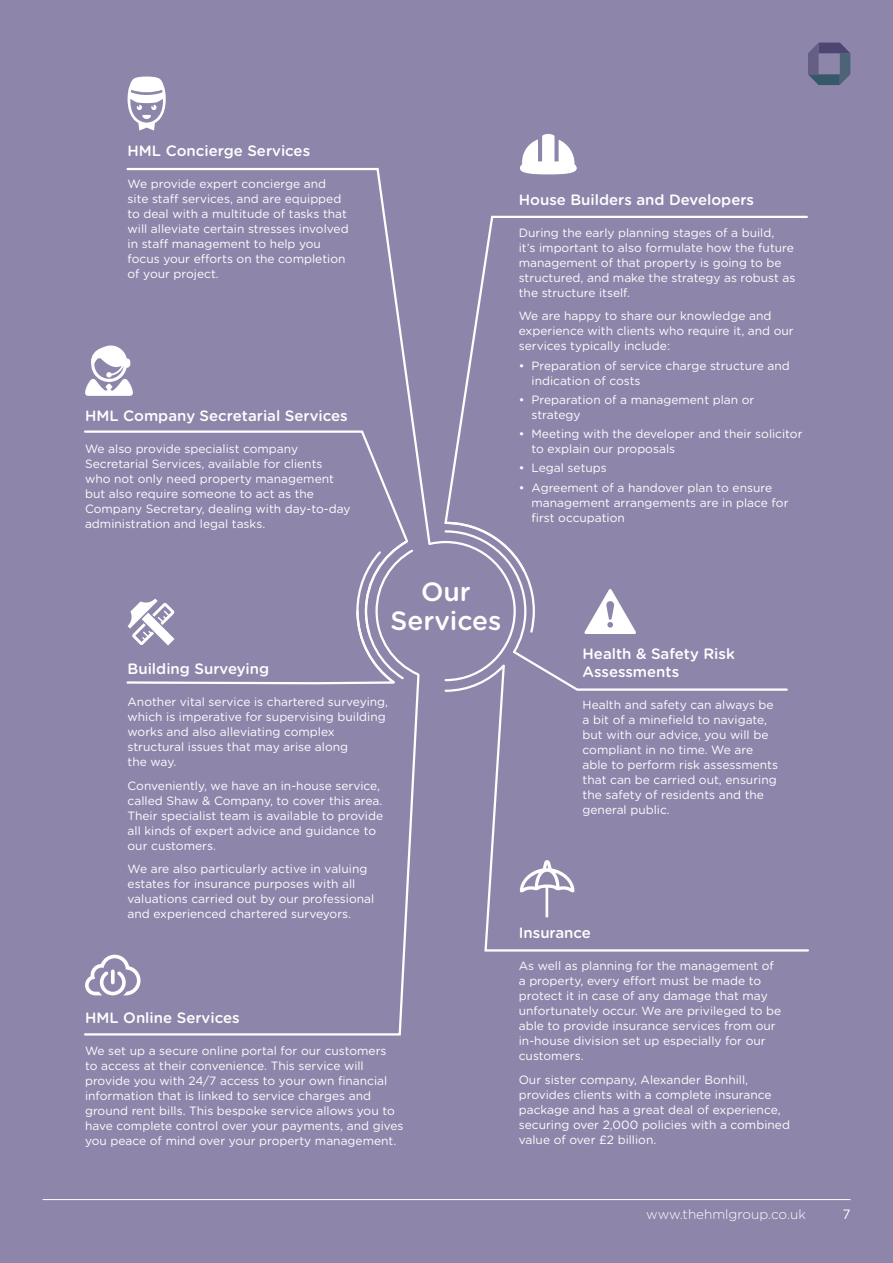
<style>
.page{position:relative;width:893px;height:1263px;background:#8d86aa}
.page>*{position:absolute;margin:0;border:0;box-sizing:border-box;transform-origin:0 0}
.t1{font:500 26.4px/28.8px "Gotham Rounded";color:#fff;text-align:center}
.t2{font:500 15px/18px "Gotham Rounded";color:#fff}
.t3{font:300 13.5px "Gotham Rounded";color:#fff}
.t4{font:13.5px "Gotham Rounded";color:#fff}
.t5{font:12px/15px "Gotham Rounded";color:#fff}
</style>
<div class="page">
<hr style="left:43px;top:1199px;width:807px;height:1px;background:#fff">
<svg style="left:458px;top:215px;width:350px;height:214px"></svg>
<svg style="left:520px;top:134px;width:57px;height:40px"></svg>
<svg style="left:85px;top:345px;width:40px;height:51px"></svg>
<svg style="left:128px;top:77px;width:38px;height:54px"></svg>
<svg style="left:125px;top:168px;width:290px;height:261px"></svg>
<svg style="left:84px;top:701px;width:335px;height:335px"></svg>
<svg style="left:484px;top:701px;width:325px;height:251px"></svg>
<svg style="left:84px;top:429px;width:704px;height:272px"></svg>
<svg style="left:808px;top:43px;width:42px;height:42px"></svg>
<p class="t2" style="left:128px;top:141px;width:184px">HML Concierge Services</p>
<p class="t5" style="left:128px;top:176px;width:223px">We provide expert concierge and site staff services, and are equipped to deal with a multitude of tasks that will alleviate certain stresses involved in staff management to help you focus your efforts on the completion of your project.</p>
<p class="t2" style="left:85px;top:406px;width:264px">HML Company Secretarial Services</p>
<p class="t5" style="left:85px;top:441px;width:267px">We also provide specialist company Secretarial Services, available for clients who not only need property management but also require someone to act as the Company Secretary, dealing with day-to-day administration and legal tasks.</p>
<p class="t2" style="left:519px;top:190px;width:237px">House Builders and Developers</p>
<p class="t5" style="left:519px;top:225px;width:278px">During the early planning stages of a build,<br>it’s important to also formulate how the future management of that property is going to be structured, and make the strategy as robust as the structure itself.</p>
<p class="t5" style="left:519px;top:308px;width:276px">We are happy to share our knowledge and experience with clients who require it, and our services typically include:</p>
<p class="t5" style="left:531px;top:357px;width:260px;text-indent:-13px">• Preparation of service charge structure and indication of costs</p>
<p class="t5" style="left:531px;top:392px;width:224px;text-indent:-13px">• Preparation of a management plan or strategy</p>
<p class="t5" style="left:531px;top:426px;width:273px;text-indent:-13px">• Meeting with the developer and their solicitor to explain our proposals</p>
<p class="t5" style="left:519px;top:460px;width:90px">• Legal setups</p>
<p class="t5" style="left:531px;top:479px;width:258px;text-indent:-13px">• Agreement of a handover plan to ensure management arrangements are in place for first occupation</p>
<p class="t1" style="left:391px;top:576px;width:112px">Our<br>Services</p>
<p class="t2" style="left:128px;top:659px;width:143px">Building Surveying</p>
<p class="t5" style="left:128px;top:694px;width:262px">Another vital service is chartered surveying, which is imperative for supervising building works and also alleviating complex structural issues that may arise along<br>the way.</p>
<p class="t5" style="left:128px;top:777px;width:257px">Conveniently, we have an in-house service, called Shaw &amp; Company, to cover this area.<br>Their specialist team is available to provide all kinds of expert advice and guidance to our customers.</p>
<p class="t5" style="left:128px;top:861px;width:248px">We are also particularly active in valuing estates for insurance purposes with all valuations carried out by our professional and experienced chartered surveyors.</p>
<p class="t2" style="left:85px;top:1008px;width:156px">HML Online Services</p>
<p class="t5" style="left:85px;top:1043px;width:320px">We set up a secure online portal for our customers<br>to access at their convenience. This service will provide you with 24/7 access to your own financial information that is linked to service charges and ground rent bills. This bespoke service allows you to have complete control over your payments, and gives you peace of mind over your property management.</p>
<p class="t2" style="left:583px;top:644px;width:154px">Health &amp; Safety Risk<br>Assessments</p>
<p class="t5" style="left:583px;top:696px;width:197px">Health and safety can always be a bit of a minefield to navigate, but with our advice, you will be compliant in no time. We are able to perform risk assessments that can be carried out, ensuring the safety of residents and the general public.</p>
<p class="t2" style="left:519px;top:923px;width:74px">Insurance</p>
<p class="t5" style="left:519px;top:958px;width:264px">As well as planning for the management of a property, every effort must be made to protect it in case of any damage that may unfortunately occur. We are privileged to be able to provide insurance services from our in-house division set up especially for our customers.</p>
<p class="t5" style="left:519px;top:1071px;width:273px">Our sister company, Alexander Bonhill, provides clients with a complete insurance package and has a great deal of experience, securing over 2,000 policies with a combined value of over £2 billion.</p>
<p class="t3" style="left:646px;top:1205px;width:161px">www.thehmlgroup.co.uk</p>
<p class="t4" style="left:842px;top:1204px;width:10px">7</p>
</div>
